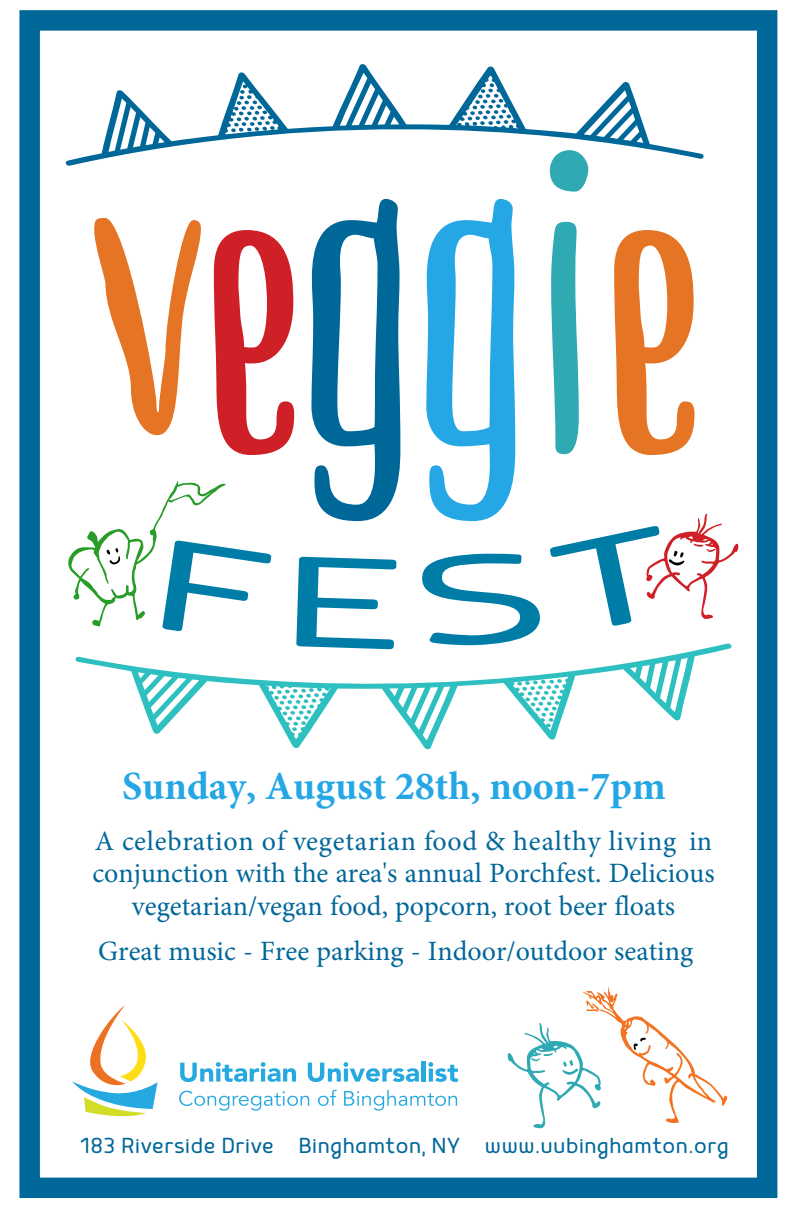
<style>
.page{position:relative;width:792px;height:1224px;background:#fff}
.page>*{position:absolute;margin:0;border:0;box-sizing:border-box;transform-origin:0 0}
.t1{font:700 40px "Minion Pro";color:#25a7e5}
.t2{font:28px/32.8px "Minion Pro";color:#006799;text-align:center}
.t3{font:300 26.7px "Mairy";letter-spacing:.025em;color:#006799}
</style>
<div class="page">
<svg style="left:94px;top:218px;width:107px;height:217px"></svg>
<svg style="left:214px;top:230px;width:80px;height:225px"></svg>
<svg style="left:311px;top:199px;width:89px;height:322px"></svg>
<svg style="left:426px;top:199px;width:89px;height:322px"></svg>
<svg style="left:550px;top:166px;width:38px;height:288px"></svg>
<svg style="left:614px;top:230px;width:81px;height:225px"></svg>
<svg style="left:75px;top:643px;width:657px;height:106px"></svg>
<svg style="left:66px;top:64px;width:638px;height:102px"></svg>
<div style="left:19px;top:10px;width:758px;height:1188px;border:20px solid #006799"></div>
<svg style="left:508px;top:987px;width:219px;height:142px"></svg>
<svg style="left:72px;top:1005px;width:86px;height:112px"></svg>
<svg style="left:180px;top:1062px;width:116px;height:20px"></svg>
<svg style="left:308px;top:1062px;width:111px;height:20px"></svg>
<hr style="left:422px;top:1061px;width:4px;height:21px;background:#26a9e0">
<svg style="left:428px;top:1062px;width:30px;height:20px"></svg>
<svg style="left:179px;top:1091px;width:130px;height:20px"></svg>
<svg style="left:318px;top:1090px;width:19px;height:16px"></svg>
<svg style="left:344px;top:1090px;width:113px;height:21px"></svg>
<svg style="left:68px;top:481px;width:158px;height:146px"></svg>
<svg style="left:296px;top:643px;width:101px;height:6px"></svg>
<svg style="left:421px;top:643px;width:120px;height:4px"></svg>
<svg style="left:646px;top:514px;width:92px;height:105px"></svg>
<h1 class="t1" style="left:122px;top:758px;width:545px">Sunday, August 28th, noon-7pm</h1>
<p class="t2" style="left:92px;top:824px;width:624px">A celebration of vegetarian food &amp; healthy living in conjunction with the area's annual Porchfest. Delicious vegetarian/vegan food, popcorn, root beer floats</p>
<p class="t2" style="left:98px;top:935px;width:596px">Great music - Free parking - Indoor/outdoor seating</p>
<p class="t3" style="left:81px;top:1131px;width:650px">183 Riverside Drive Binghamton, NY www.uubinghamton.org</p>
</div>
